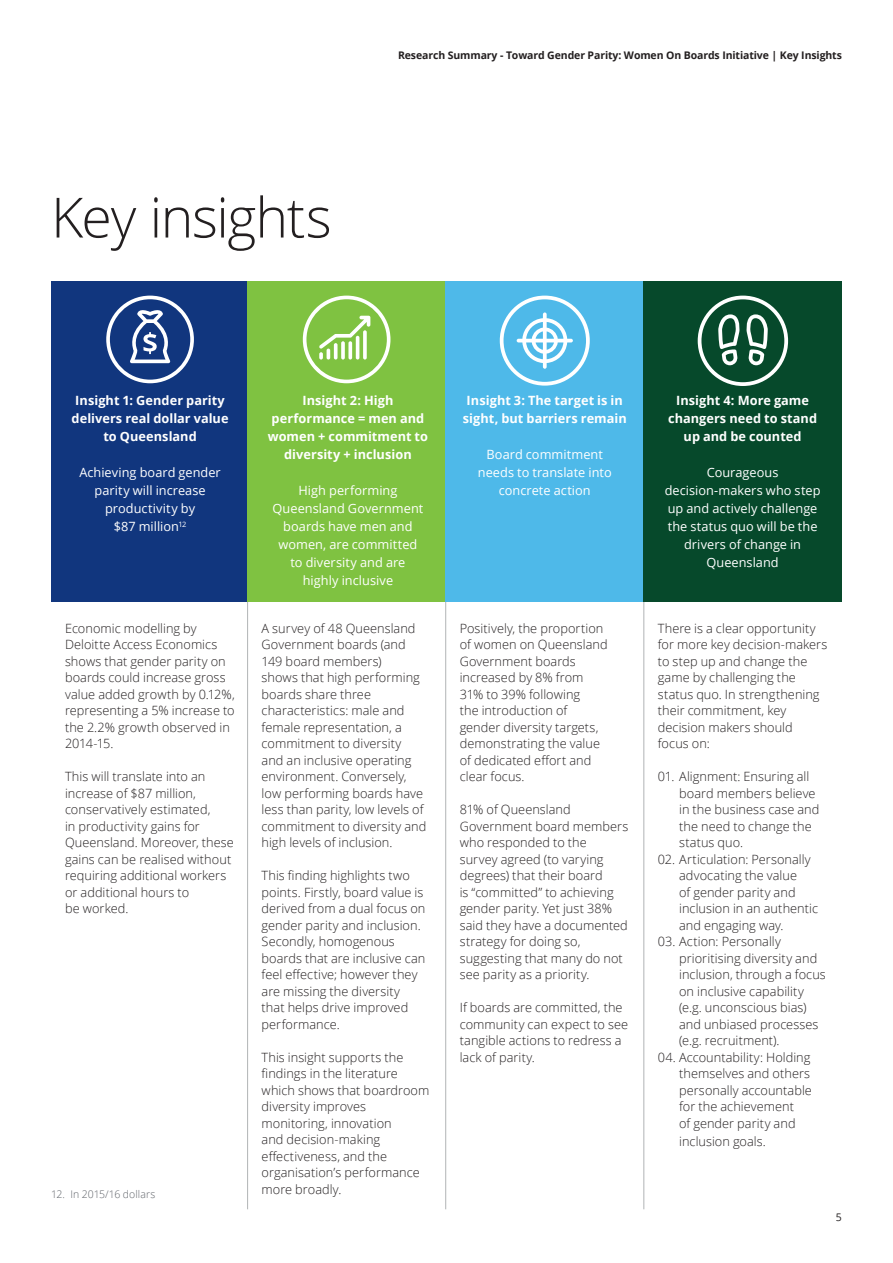
<style>
.page{position:relative;width:893px;height:1263px;background:#fff}
.page>*{position:absolute;margin:0;border:0;box-sizing:border-box;transform-origin:0 0}
.Introduction__14_18p{font:300 55.5px "Open Sans";letter-spacing:-.025em;color:#231f20}
.Body_copy__8_5_12pt{font:300 12.75px/16.5px "Open Sans";letter-spacing:.005em;color:#231f20}
.Body_copy__white_8_5{font:12.75px/18px "Open Sans";letter-spacing:.005em;color:#fff;text-align:center}
.Body_copy__white_8_5-2{font:700 12.75px/18px "Open Sans";letter-spacing:.005em;color:#fff;text-align:center}
.Brochure_title___Rig{font:700 10.5px "Open Sans";letter-spacing:-.01em;color:#231f20}
.Footnote__7_9_5pt{font:300 10.5px "Open Sans";letter-spacing:.005em;color:#5f6369}
.Folio_Right_pg__7_9{font:10.5px "Open Sans";color:#231f20}
</style>
<div class="page">
<hr style="left:247px;top:602px;width:1px;height:607px;background:#b1b4b5">
<hr style="left:445px;top:602px;width:1px;height:607px;background:#b1b4b5">
<hr style="left:644px;top:602px;width:1px;height:607px;background:#b1b4b5">
<div style="left:51px;top:282px;width:198px;height:320px;background:#11367e"></div>
<div style="left:248px;top:282px;width:198px;height:320px;background:#7fc241"></div>
<div style="left:446px;top:282px;width:198px;height:320px;background:#4eb9e9"></div>
<div style="left:644px;top:282px;width:198px;height:320px;background:#06492b"></div>
<svg style="left:106px;top:296px;width:88px;height:87px"></svg>
<svg style="left:303px;top:296px;width:87px;height:87px"></svg>
<svg style="left:500px;top:296px;width:90px;height:90px"></svg>
<svg style="left:698px;top:296px;width:90px;height:90px"></svg>
<p class="Introduction__14_18p" style="left:51px;top:179px;width:282px">Key insights</p>
<p class="Brochure_title___Rig" style="left:398px;top:48px;width:445px">Research Summary - Toward Gender Parity: Women On Boards Initiative | Key Insights</p>
<p class="Body_copy__white_8_5-2" style="left:72px;top:391px;width:158px">Insight 1: Gender parity delivers real dollar value to Queensland</p>
<p class="Body_copy__white_8_5" style="left:79px;top:463px;width:143px">Achieving board gender parity will increase productivity by<br>$87 million<sup>12</sup></p>
<p class="Body_copy__8_5_12pt" style="left:65px;top:620px;width:171px">Economic modelling by<br>Deloitte Access Economics shows that gender parity on boards could increase gross value added growth by 0.12%, representing a 5% increase to the 2.2% growth observed in<br>2014-15.</p>
<p class="Body_copy__8_5_12pt" style="left:65px;top:768px;width:170px">This will translate into an increase of $87 million, conservatively estimated,<br>in productivity gains for<br>Queensland. Moreover, these gains can be realised without requiring additional workers or additional hours to<br>be worked.</p>
<p class="Footnote__7_9_5pt" style="left:51px;top:1187px;width:106px">12. In 2015/16 dollars</p>
<p class="Body_copy__white_8_5-2" style="left:268px;top:391px;width:162px">Insight 2: High performance = men and women + commitment to diversity + inclusion</p>
<p class="Body_copy__white_8_5" style="left:272px;top:481px;width:152px">High performing<br>Queensland Government boards have men and women, are committed to diversity and are highly inclusive</p>
<p class="Body_copy__8_5_12pt" style="left:262px;top:620px;width:166px">A survey of 48 Queensland<br>Government boards (and<br>149 board members)<br>shows that high performing boards share three characteristics: male and female representation, a commitment to diversity and an inclusive operating environment. Conversely, low performing boards have less than parity, low levels of commitment to diversity and high levels of inclusion.</p>
<p class="Body_copy__8_5_12pt" style="left:262px;top:867px;width:165px">This finding highlights two points. Firstly, board value is derived from a dual focus on gender parity and inclusion.<br>Secondly, homogenous boards that are inclusive can feel effective; however they are missing the diversity that helps drive improved performance.</p>
<p class="Body_copy__8_5_12pt" style="left:262px;top:1049px;width:169px">This insight supports the findings in the literature which shows that boardroom diversity improves monitoring, innovation<br>and decision-making effectiveness, and the organisation’s performance more broadly.</p>
<p class="Body_copy__white_8_5-2" style="left:463px;top:391px;width:165px">Insight 3: The target is in sight, but barriers remain</p>
<p class="Body_copy__white_8_5" style="left:478px;top:445px;width:135px">Board commitment needs to translate into concrete action</p>
<p class="Body_copy__8_5_12pt" style="left:460px;top:620px;width:149px">Positively, the proportion of women on Queensland<br>Government boards increased by 8% from<br>31% to 39% following<br>the introduction of gender diversity targets, demonstrating the value of dedicated effort and clear focus.</p>
<p class="Body_copy__8_5_12pt" style="left:460px;top:801px;width:170px">81% of Queensland<br>Government board members who responded to the<br>survey agreed (to varying degrees) that their board<br>is “committed” to achieving gender parity. Yet just 38% said they have a documented strategy for doing so, suggesting that many do not see parity as a priority.</p>
<p class="Body_copy__8_5_12pt" style="left:460px;top:999px;width:170px">If boards are committed, the community can expect to see tangible actions to redress a lack of parity.</p>
<p class="Body_copy__white_8_5-2" style="left:668px;top:391px;width:150px">Insight 4: More game changers need to stand up and be counted</p>
<p class="Body_copy__white_8_5" style="left:665px;top:463px;width:157px">Courageous decision-makers who step up and actively challenge the status quo will be the drivers of change in<br>Queensland</p>
<p class="Body_copy__8_5_12pt" style="left:658px;top:620px;width:171px">There is a clear opportunity for more key decision-makers to step up and change the game by challenging the status quo. In strengthening their commitment, key decision makers should<br>focus on:</p>
<p class="Body_copy__8_5_12pt" style="left:679px;top:768px;width:142px;text-indent:-21px">01. Alignment: Ensuring all board members believe in the business case and the need to change the status quo.</p>
<p class="Body_copy__8_5_12pt" style="left:679px;top:851px;width:141px;text-indent:-21px">02. Articulation: Personally advocating the value<br>of gender parity and inclusion in an authentic and engaging way.</p>
<p class="Body_copy__8_5_12pt" style="left:679px;top:933px;width:148px;text-indent:-21px">03. Action: Personally prioritising diversity and inclusion, through a focus on inclusive capability (e.g. unconscious bias) and unbiased processes (e.g. recruitment).</p>
<p class="Body_copy__8_5_12pt" style="left:679px;top:1049px;width:134px;text-indent:-21px">04. Accountability: Holding themselves and others personally accountable for the achievement<br>of gender parity and</p>
<p class="Body_copy__8_5_12pt" style="left:679px;top:1133px;width:88px">inclusion goals.</p>
<p class="Folio_Right_pg__7_9" style="left:836px;top:1210px;width:8px">5</p>
</div>
